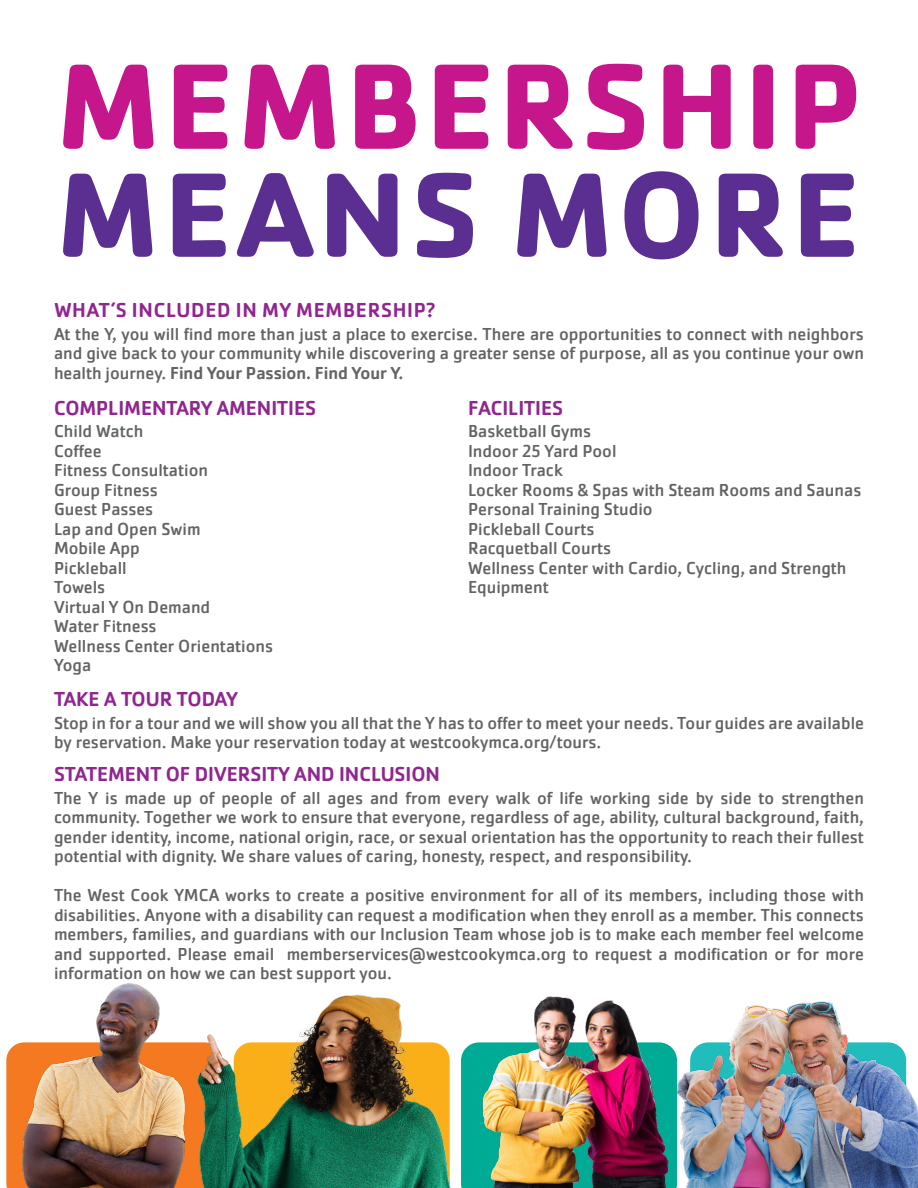
<style>
.page{position:relative;width:918px;height:1188px;background:#fff}
.page>*{position:absolute;margin:0;border:0;box-sizing:border-box;transform-origin:0 0}
.t1{font:700 126px "Cachet Pro";letter-spacing:.035em;color:#c5168c}
.t2{font:700 124.5px "Cachet Pro";letter-spacing:.035em;color:#5b2e91}
.t3{font:500 21px "Cachet Pro";color:#90268f}
.t4{font:500 21px "Cachet Pro";letter-spacing:.035em;color:#90268f}
.t5{font:18px/19.5px "Cachet Pro";color:#636366;text-align:justify}
.s1{font-weight:500}
</style>
<div class="page">
<img style="left:215px;top:994px;width:165px;height:194px">
<img style="left:380px;top:996px;width:294px;height:192px">
<img style="left:677px;top:1001px;width:241px;height:187px">
<img style="left:6px;top:983px;width:209px;height:205px">
<p class="t1" style="left:56px;top:28px;width:807px">MEMBERSHIP</p>
<p class="t2" style="left:56px;top:138px;width:805px">MEANS MORE</p>
<p class="t4" style="left:54px;top:298px;width:382px">WHAT’S INCLUDED IN MY MEMBERSHIP?</p>
<p class="t5" style="left:54px;top:324px;width:812px">At the Y, you will find more than just a place to exercise. There are opportunities to connect with neighbors and give back to your community while discovering a greater sense of purpose, all as you continue your own health journey. <span class="s1">Find Your Passion. Find Your Y.</span></p>
<p class="t3" style="left:54px;top:395px;width:263px">COMPLIMENTARY AMENITIES</p>
<p class="t5" style="left:54px;top:422px;width:91px">Child Watch</p>
<p class="t5" style="left:54px;top:441px;width:49px">Coffee</p>
<p class="t5" style="left:54px;top:461px;width:156px">Fitness Consultation</p>
<p class="t5" style="left:54px;top:480px;width:105px">Group Fitness</p>
<p class="t5" style="left:54px;top:500px;width:101px">Guest Passes</p>
<p class="t5" style="left:54px;top:519px;width:148px">Lap and Open Swim</p>
<p class="t5" style="left:54px;top:539px;width:87px">Mobile App</p>
<p class="t5" style="left:54px;top:558px;width:74px">Pickleball</p>
<p class="t5" style="left:54px;top:578px;width:53px">Towels</p>
<p class="t5" style="left:54px;top:597px;width:158px">Virtual Y On Demand</p>
<p class="t5" style="left:54px;top:617px;width:104px">Water Fitness</p>
<p class="t5" style="left:54px;top:636px;width:221px">Wellness Center Orientations</p>
<p class="t5" style="left:54px;top:656px;width:39px">Yoga</p>
<p class="t3" style="left:468px;top:395px;width:97px">FACILITIES</p>
<p class="t5" style="left:468px;top:422px;width:125px">Basketball Gyms</p>
<p class="t5" style="left:468px;top:441px;width:150px">Indoor 25 Yard Pool</p>
<p class="t5" style="left:468px;top:461px;width:96px">Indoor Track</p>
<p class="t5" style="left:468px;top:480px;width:395px">Locker Rooms &amp; Spas with Steam Rooms and Saunas</p>
<p class="t5" style="left:468px;top:500px;width:186px">Personal Training Studio</p>
<p class="t5" style="left:468px;top:519px;width:128px">Pickleball Courts</p>
<p class="t5" style="left:468px;top:539px;width:145px">Racquetball Courts</p>
<p class="t5" style="left:468px;top:558px;width:380px">Wellness Center with Cardio, Cycling, and Strength<br>Equipment</p>
<p class="t3" style="left:54px;top:687px;width:185px">TAKE A TOUR TODAY</p>
<p class="t5" style="left:54px;top:713px;width:812px">Stop in for a tour and we will show you all that the Y has to offer to meet your needs. Tour guides are available by reservation. Make your reservation today at westcookymca.org/tours.</p>
<p class="t3" style="left:54px;top:762px;width:388px">STATEMENT OF DIVERSITY AND INCLUSION</p>
<p class="t5" style="left:54px;top:788px;width:812px">The Y is made up of people of all ages and from every walk of life working side by side to strengthen community. Together we work to ensure that everyone, regardless of age, ability, cultural background, faith, gender identity, income, national origin, race, or sexual orientation has the opportunity to reach their fullest potential with dignity. We share values of caring, honesty, respect, and responsibility.</p>
<p class="t5" style="left:54px;top:886px;width:812px">The West Cook YMCA works to create a positive environment for all of its members, including those with disabilities. Anyone with a disability can request a modification when they enroll as a member. This connects members, families, and guardians with our Inclusion Team whose job is to make each member feel welcome and supported. Please email memberservices@westcookymca.org to request a modification or for more information on how we can best support you.</p>
</div>
